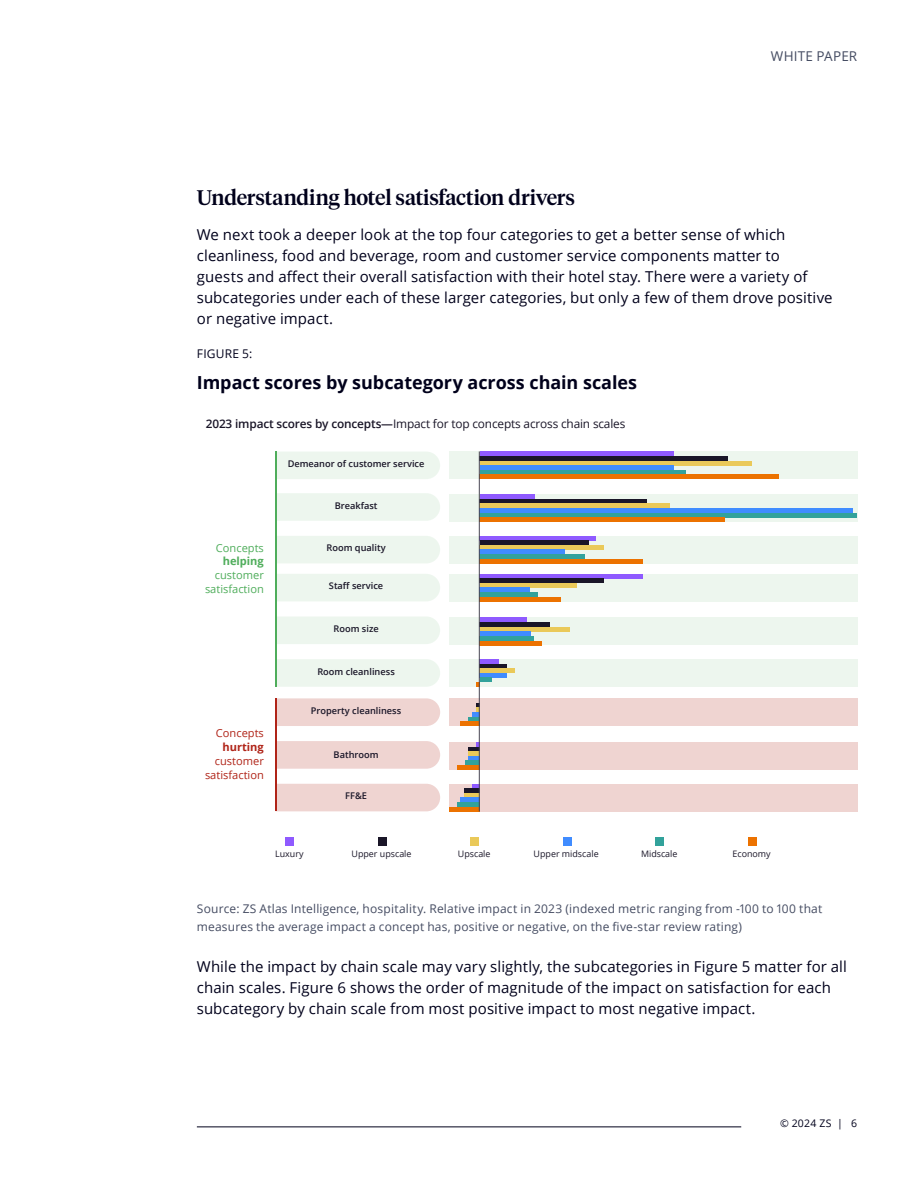
<style>
.page{position:relative;width:918px;height:1188px;background:#fff}
.page>*{position:absolute;margin:0;border:0;box-sizing:border-box;transform-origin:0 0}
.t1{font:500 21px "Tiempos Headline";letter-spacing:-.01em;color:#00001b}
.t2{font:700 18px "Open Sans";letter-spacing:-.005em;color:#00001b}
.t3{font:15px/21px "Open Sans";letter-spacing:.005em;color:#00001b}
.t4{font:13.5px "Open Sans";letter-spacing:.015em;color:#454c62}
.t5{font:12px/18px "Open Sans";letter-spacing:.015em;color:#454c62}
.t6{font:12px "Open Sans";letter-spacing:.02em;color:#00001b}
.t7{font:11.85px "Open Sans";letter-spacing:-.015em;color:#1a1628}
.t8{font:11.1px/13.8px "Open Sans";color:#4fad5b;text-align:right}
.t9{font:11.1px/13.8px "Open Sans";color:#b02418;text-align:right}
.t10{font:700 11.1px "Open Sans";color:#4fad5b}
.t11{font:700 11.1px "Open Sans";color:#b02418}
.t12{font:10.5px "Open Sans";letter-spacing:.025em;color:#00001b}
.t13{font:600 9.15px "Open Sans";color:#1a1628}
.t14{font:8.85px "Open Sans";color:#1a1628}
.s1{font-weight:600}
</style>
<div class="page">
<hr style="left:197px;top:1126px;width:544px;height:1px;background:#00001b">
<div style="left:286px;top:838px;width:8px;height:8px;background:#8f5aff"></div>
<div style="left:378px;top:838px;width:8px;height:8px;background:#1a1628"></div>
<div style="left:471px;top:838px;width:8px;height:8px;background:#eac959"></div>
<div style="left:563px;top:838px;width:8px;height:8px;background:#408cff"></div>
<div style="left:656px;top:838px;width:8px;height:8px;background:#32a29b"></div>
<div style="left:748px;top:838px;width:8px;height:8px;background:#ec7200"></div>
<div style="left:449px;top:742px;width:408px;height:28px;background:#efd4d1"></div>
<div style="left:449px;top:698px;width:408px;height:28px;background:#efd4d1"></div>
<div style="left:277px;top:698px;width:163px;height:28px;background:#efd4d1"></div>
<div style="left:277px;top:741px;width:163px;height:28px;background:#efd4d1"></div>
<div style="left:277px;top:784px;width:163px;height:27px;background:#efd4d1"></div>
<div style="left:449px;top:784px;width:408px;height:27px;background:#efd4d1"></div>
<div style="left:449px;top:618px;width:408px;height:27px;background:#edf6ee"></div>
<div style="left:449px;top:574px;width:408px;height:27px;background:#edf6ee"></div>
<div style="left:277px;top:574px;width:163px;height:27px;background:#edf6ee"></div>
<div style="left:277px;top:617px;width:163px;height:27px;background:#edf6ee"></div>
<div style="left:277px;top:659px;width:163px;height:28px;background:#edf6ee"></div>
<div style="left:449px;top:659px;width:408px;height:28px;background:#edf6ee"></div>
<div style="left:449px;top:494px;width:408px;height:28px;background:#edf6ee"></div>
<div style="left:449px;top:452px;width:408px;height:27px;background:#edf6ee"></div>
<div style="left:277px;top:452px;width:163px;height:27px;background:#edf6ee"></div>
<div style="left:277px;top:493px;width:163px;height:28px;background:#edf6ee"></div>
<div style="left:277px;top:536px;width:163px;height:27px;background:#edf6ee"></div>
<div style="left:449px;top:536px;width:408px;height:27px;background:#edf6ee"></div>
<div style="left:480px;top:451px;width:194px;height:5px;background:#8f5aff"></div>
<div style="left:480px;top:456px;width:248px;height:5px;background:#1a1628"></div>
<hr style="left:480px;top:461px;width:271px;height:4px;background:#eac959">
<div style="left:480px;top:465px;width:194px;height:5px;background:#408cff"></div>
<div style="left:480px;top:470px;width:205px;height:5px;background:#32a29b"></div>
<hr style="left:480px;top:475px;width:299px;height:4px;background:#ec7200">
<div style="left:480px;top:494px;width:54px;height:5px;background:#8f5aff"></div>
<div style="left:480px;top:499px;width:167px;height:5px;background:#1a1628"></div>
<hr style="left:480px;top:504px;width:190px;height:4px;background:#eac959">
<div style="left:480px;top:508px;width:373px;height:5px;background:#408cff"></div>
<hr style="left:480px;top:513px;width:377px;height:4px;background:#32a29b">
<div style="left:480px;top:517px;width:245px;height:5px;background:#ec7200"></div>
<hr style="left:480px;top:536px;width:116px;height:4px;background:#8f5aff">
<div style="left:480px;top:540px;width:109px;height:5px;background:#1a1628"></div>
<div style="left:480px;top:545px;width:124px;height:5px;background:#eac959"></div>
<hr style="left:480px;top:550px;width:85px;height:4px;background:#408cff">
<div style="left:480px;top:554px;width:105px;height:5px;background:#32a29b"></div>
<hr style="left:480px;top:559px;width:163px;height:4px;background:#ec7200">
<div style="left:480px;top:583px;width:97px;height:5px;background:#eac959"></div>
<hr style="left:480px;top:574px;width:163px;height:4px;background:#8f5aff">
<div style="left:480px;top:578px;width:124px;height:5px;background:#1a1628"></div>
<hr style="left:480px;top:588px;width:50px;height:4px;background:#408cff">
<div style="left:480px;top:592px;width:58px;height:5px;background:#32a29b"></div>
<hr style="left:480px;top:597px;width:81px;height:4px;background:#ec7200">
<hr style="left:480px;top:618px;width:47px;height:4px;background:#8f5aff">
<div style="left:480px;top:622px;width:70px;height:5px;background:#1a1628"></div>
<hr style="left:480px;top:627px;width:89px;height:4px;background:#eac959">
<div style="left:480px;top:631px;width:50px;height:5px;background:#408cff"></div>
<div style="left:480px;top:636px;width:54px;height:5px;background:#32a29b"></div>
<hr style="left:480px;top:641px;width:62px;height:4px;background:#ec7200">
<div style="left:480px;top:659px;width:19px;height:5px;background:#8f5aff"></div>
<hr style="left:480px;top:664px;width:27px;height:4px;background:#1a1628">
<div style="left:480px;top:668px;width:35px;height:5px;background:#eac959"></div>
<div style="left:480px;top:673px;width:27px;height:5px;background:#408cff"></div>
<hr style="left:480px;top:678px;width:12px;height:4px;background:#32a29b">
<svg style="left:476px;top:682px;width:3px;height:5px"></svg>
<svg style="left:476px;top:703px;width:3px;height:9px"></svg>
<svg style="left:472px;top:712px;width:7px;height:5px"></svg>
<hr style="left:468px;top:717px;width:12px;height:4px;background:#32a29b">
<div style="left:460px;top:721px;width:20px;height:5px;background:#ec7200"></div>
<svg style="left:476px;top:742px;width:3px;height:5px"></svg>
<hr style="left:469px;top:747px;width:11px;height:4px;background:#1a1628">
<div style="left:469px;top:751px;width:11px;height:5px;background:#eac959"></div>
<div style="left:469px;top:756px;width:11px;height:5px;background:#408cff"></div>
<hr style="left:465px;top:761px;width:15px;height:4px;background:#32a29b">
<div style="left:457px;top:765px;width:23px;height:5px;background:#ec7200"></div>
<svg style="left:472px;top:784px;width:7px;height:4px"></svg>
<div style="left:464px;top:788px;width:16px;height:5px;background:#1a1628"></div>
<div style="left:464px;top:793px;width:16px;height:5px;background:#eac959"></div>
<hr style="left:460px;top:798px;width:20px;height:4px;background:#408cff">
<div style="left:457px;top:802px;width:23px;height:5px;background:#32a29b"></div>
<hr style="left:449px;top:807px;width:31px;height:4px;background:#ec7200">
<hr style="left:479px;top:451px;width:1px;height:360px;background:#484553">
<hr style="left:275px;top:698px;width:2px;height:113px;background:#b02418">
<hr style="left:275px;top:451px;width:2px;height:236px;background:#4fad5b">
<p class="t4" style="left:771px;top:47px;width:88px">WHITE PAPER</p>
<h1 class="t1" style="left:197px;top:184px;width:380px">Understanding hotel satisfaction drivers</h1>
<p class="t3" style="left:197px;top:224px;width:637px">We next took a deeper look at the top four categories to get a better sense of which cleanliness, food and beverage, room and customer service components matter to<br>guests and affect their overall satisfaction with their hotel stay. There were a variety of subcategories under each of these larger categories, but only a few of them drove positive or negative impact.</p>
<p class="t6" style="left:197px;top:346px;width:57px">FIGURE 5:</p>
<p class="t2" style="left:197px;top:370px;width:442px">Impact scores by subcategory across chain scales</p>
<p class="t7" style="left:206px;top:416px;width:421px"><span class="s1">2023 impact scores by concepts—</span>Impact for top concepts across chain scales</p>
<p class="t8" style="left:216px;top:540px;width:49px">Concepts</p>
<p class="t10" style="left:223px;top:553px;width:43px">helping</p>
<p class="t8" style="left:205px;top:568px;width:60px">customer satisfaction</p>
<p class="t9" style="left:216px;top:726px;width:49px">Concepts</p>
<p class="t11" style="left:223px;top:739px;width:43px">hurting</p>
<p class="t9" style="left:205px;top:754px;width:60px">customer satisfaction</p>
<p class="t13" style="left:288px;top:457px;width:138px">Demeanor of customer service</p>
<p class="t13" style="left:335px;top:499px;width:44px">Breakfast</p>
<p class="t13" style="left:327px;top:542px;width:61px">Room quality</p>
<p class="t13" style="left:329px;top:580px;width:56px">Staff service</p>
<p class="t13" style="left:334px;top:622px;width:47px">Room size</p>
<p class="t13" style="left:317px;top:665px;width:79px">Room cleanliness</p>
<p class="t13" style="left:311px;top:704px;width:92px">Property cleanliness</p>
<p class="t13" style="left:334px;top:748px;width:47px">Bathroom</p>
<p class="t13" style="left:345px;top:790px;width:23px">FF&amp;E</p>
<p class="t14" style="left:275px;top:848px;width:30px">Luxury</p>
<p class="t14" style="left:352px;top:848px;width:62px">Upper upscale</p>
<p class="t14" style="left:458px;top:848px;width:34px">Upscale</p>
<p class="t14" style="left:534px;top:848px;width:67px">Upper midscale</p>
<p class="t14" style="left:641px;top:848px;width:38px">Midscale</p>
<p class="t14" style="left:732px;top:848px;width:40px">Economy</p>
<p class="t5" style="left:197px;top:899px;width:627px">Source: ZS Atlas Intelligence, hospitality. Relative impact in 2023 (indexed metric ranging from -100 to 100 that measures the average impact a concept has, positive or negative, on the five-star review rating)</p>
<p class="t3" style="left:197px;top:956px;width:652px">While the impact by chain scale may vary slightly, the subcategories in Figure 5 matter for all chain scales. Figure 6 shows the order of magnitude of the impact on satisfaction for each subcategory by chain scale from most positive impact to most negative impact.</p>
<p class="t12" style="left:780px;top:1116px;width:79px">© 2024 ZS | 6</p>
</div>
